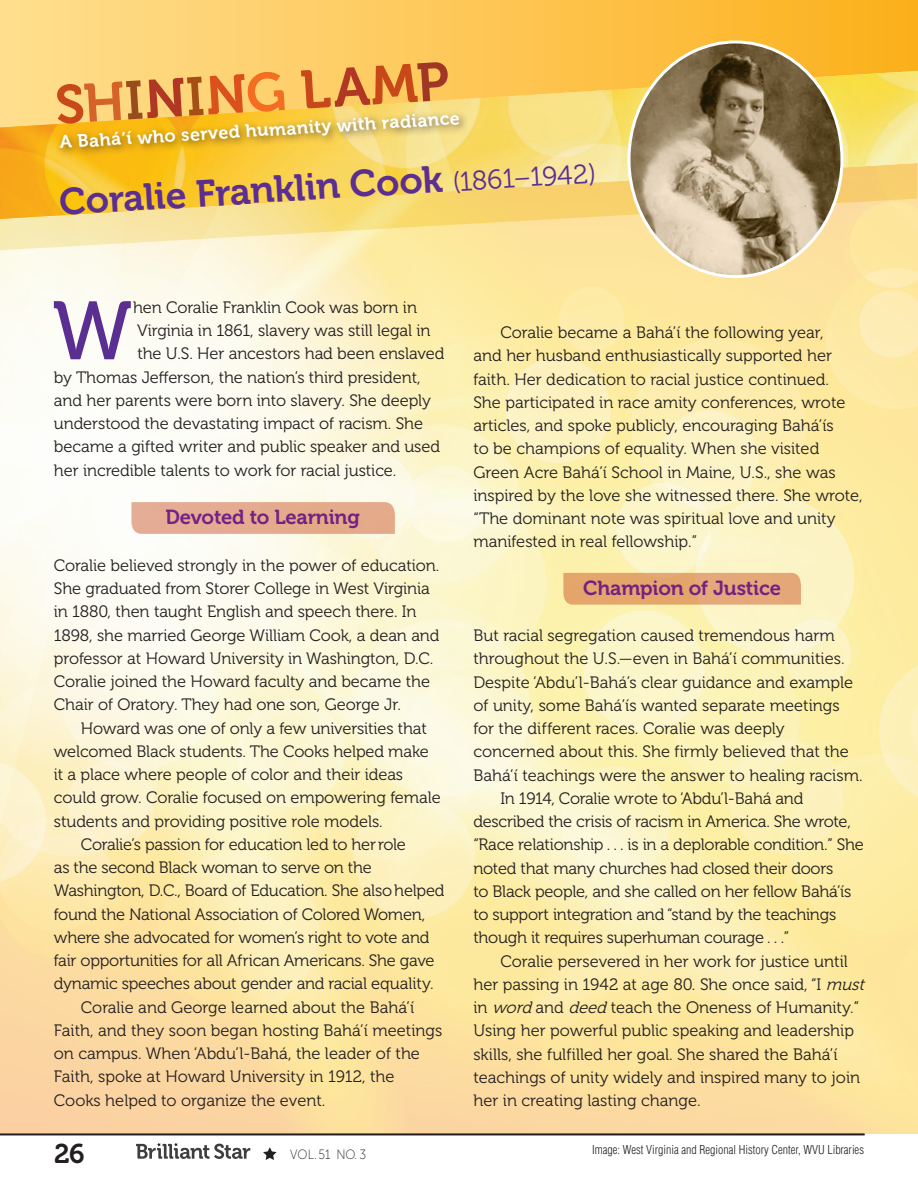
<style>
.page{position:relative;width:918px;height:1188px;background:#fff}
.page>*{position:absolute;margin:0;border:0;box-sizing:border-box;transform-origin:0 0}
.t1{font:82.35px "Museo 500";color:#5b2e91}
.t2{font:54px "Museo 700";color:#c74919}
.Shining_Lamp_Ti{font:37.5px "Museo 700";color:#5b2e91}
.Shining_Lamp_Ti-2{font:27px "Museo 300";color:#5b2e91}
.t3{font:27px "Museo 700";color:#231f20}
.t4{font:20.25px "Museo 700";letter-spacing:-.01em;color:#752183}
.t5{font:18px "Museo 700";color:#fff}
.t6{font:16.5px/23.2px "Museo 300";letter-spacing:-.005em;color:#231f20}
.t7{font:13.5px "Museo Sans 100";color:#231f20;scale:.9 1}
.TOC_-_Desc_-_2013{font:300 condensed 12px "Helvetica";color:#231f20}
.s1{color:#d46229}
.s2{color:#984d1a}
.s3{color:#af3723}
.s4{color:#a54f16}
.s5{color:#da511d}
.s6{color:#f36e21}
.s7{color:#a03725}
.s8{font-style:italic}
</style>
<div class="page">
<svg style="left:136px;top:1143px;width:114px;height:16px"></svg>
<svg style="left:263px;top:1147px;width:14px;height:13px"></svg>
<svg style="left:0;top:0;width:918px;height:71px;background:#fdc95a"></svg>
<img style="left:0;top:219px;width:918px;height:915px">
<svg style="left:131px;top:502px;width:264px;height:32px;background:#e4ac90"></svg>
<svg style="left:563px;top:573px;width:238px;height:32px;background:#e4a772"></svg>
<img style="left:0;top:71px;width:918px;height:148px">
<div style="left:55px;top:109px;width:414px;height:50px;background:#231f20;opacity:.6"></div>
<img style="left:629px;top:42px;width:213px;height:235px">
<hr style="left:0;top:1133px;width:865px;height:2px;background:#231f20">
<p class="t2" style="left:54px;top:73px;width:396px;rotate:-3deg">S<span class="s1">H</span><span class="s2">I</span><span class="s3">N</span><span class="s4">I</span><span class="s5">N</span><span class="s6">G</span> L<span class="s3">A</span>M<span class="s7">P</span></p>
<p class="t5" style="left:59px;top:134px;width:402px;rotate:-4deg">A Bahá’í who served humanity with radiance</p>
<p class="Shining_Lamp_Ti" style="left:58px;top:180px;width:386px;rotate:-3deg">Coralie Franklin Cook</p>
<p class="Shining_Lamp_Ti-2" style="left:452px;top:168px;width:145px;rotate:-4deg">(1861–1942)</p>
<p class="t1" style="left:52px;top:286px;width:81px">W</p>
<p class="t6" style="left:133px;top:296px;width:286px">hen Coralie Franklin Cook was born in</p>
<p class="t6" style="left:137px;top:319px;width:295px">Virginia in 1861, slavery was still legal in</p>
<p class="t6" style="left:137px;top:342px;width:309px">the U.S. Her ancestors had been enslaved</p>
<p class="t6" style="left:54px;top:366px;width:368px">by Thomas Jefferson, the nation’s third president,</p>
<p class="t6" style="left:54px;top:389px;width:379px">and her parents were born into slavery. She deeply</p>
<p class="t6" style="left:54px;top:412px;width:371px">understood the devastating impact of racism. She</p>
<p class="t6" style="left:54px;top:435px;width:388px">became a gifted writer and public speaker and used</p>
<p class="t6" style="left:54px;top:459px;width:344px">her incredible talents to work for racial justice.</p>
<p class="t4" style="left:166px;top:505px;width:196px">Devoted to Learning</p>
<p class="t6" style="left:54px;top:554px;width:387px">Coralie believed strongly in the power of education.<br>She graduated from Storer College in West Virginia in 1880, then taught English and speech there. In 1898, she married George William Cook, a dean and professor at Howard University in Washington, D.C.<br>Coralie joined the Howard faculty and became the Chair of Oratory. They had one son, George Jr.</p>
<p class="t6" style="left:54px;top:717px;width:388px;text-indent:27px">Howard was one of only a few universities that welcomed Black students. The Cooks helped make it a place where people of color and their ideas could grow. Coralie focused on empowering female students and providing positive role models.</p>
<p class="t6" style="left:54px;top:833px;width:392px;text-indent:27px">Coralie’s passion for education led to herrole<br>as the second Black woman to serve on the Washington, D.C., Board of Education. She alsohelped found the National Association of Colored Women, where she advocated for women’s right to vote and fair opportunities for all African Americans. She gave dynamic speeches about gender and racial equality.</p>
<p class="t6" style="left:54px;top:996px;width:390px;text-indent:27px">Coralie and George learned about the Bahá’í Faith, and they soon began hosting Bahá’í meetings on campus. When ‘Abdu’l-Bahá, the leader of the Faith, spoke at Howard University in 1912, the Cooks helped to organize the event.</p>
<h3 class="t3" style="left:54px;top:1139px;width:32px">26</h3>
<p class="t7" style="left:290px;top:1147px;width:86px">VOL.51 NO. 3</p>
<p class="t6" style="left:473px;top:321px;width:391px;text-indent:27px">Coralie became a Bahá’í the following year,<br>and her husband enthusiastically supported her faith. Her dedication to racial justice continued.<br>She participated in race amity conferences, wrote articles, and spoke publicly, encouraging Bahá’ís<br>to be champions of equality. When she visited Green Acre Bahá’í School in Maine, U.S., she was inspired by the love she witnessed there. She wrote, “The dominant note was spiritual love and unity manifested in real fellowship.”</p>
<p class="t4" style="left:583px;top:576px;width:199px">Champion of Justice</p>
<p class="t6" style="left:473px;top:624px;width:391px">But racial segregation caused tremendous harm throughout the U.S.—even in Bahá’í communities.<br>Despite ‘Abdu’l-Bahá’s clear guidance and example of unity, some Bahá’ís wanted separate meetings for the different races. Coralie was deeply concerned about this. She firmly believed that the Bahá’í teachings were the answer to healing racism.</p>
<p class="t6" style="left:473px;top:787px;width:392px;text-indent:27px">In 1914, Coralie wrote to ‘Abdu’l-Bahá and described the crisis of racism in America. She wrote, “Race relationship . . . is in a deplorable condition.” She noted that many churches had closed their doors<br>to Black people, and she called on her fellow Bahá’ís to support integration and “stand by the teachings though it requires superhuman courage . . .”</p>
<p class="t6" style="left:473px;top:950px;width:397px;text-indent:27px">Coralie persevered in her work for justice until her passing in 1942 at age 80. She once said, “I <span class="s8">must </span>in <span class="s8">word</span> and <span class="s8">deed</span> teach the Oneness of Humanity.” Using her powerful public speaking and leadership skills, she fulfilled her goal. She shared the Bahá’í teachings of unity widely and inspired many to join her in creating lasting change.</p>
<p class="TOC_-_Desc_-_2013" style="left:592px;top:1142px;width:273px">Image: West Virginia and Regional History Center, WVU Libraries</p>
</div>
